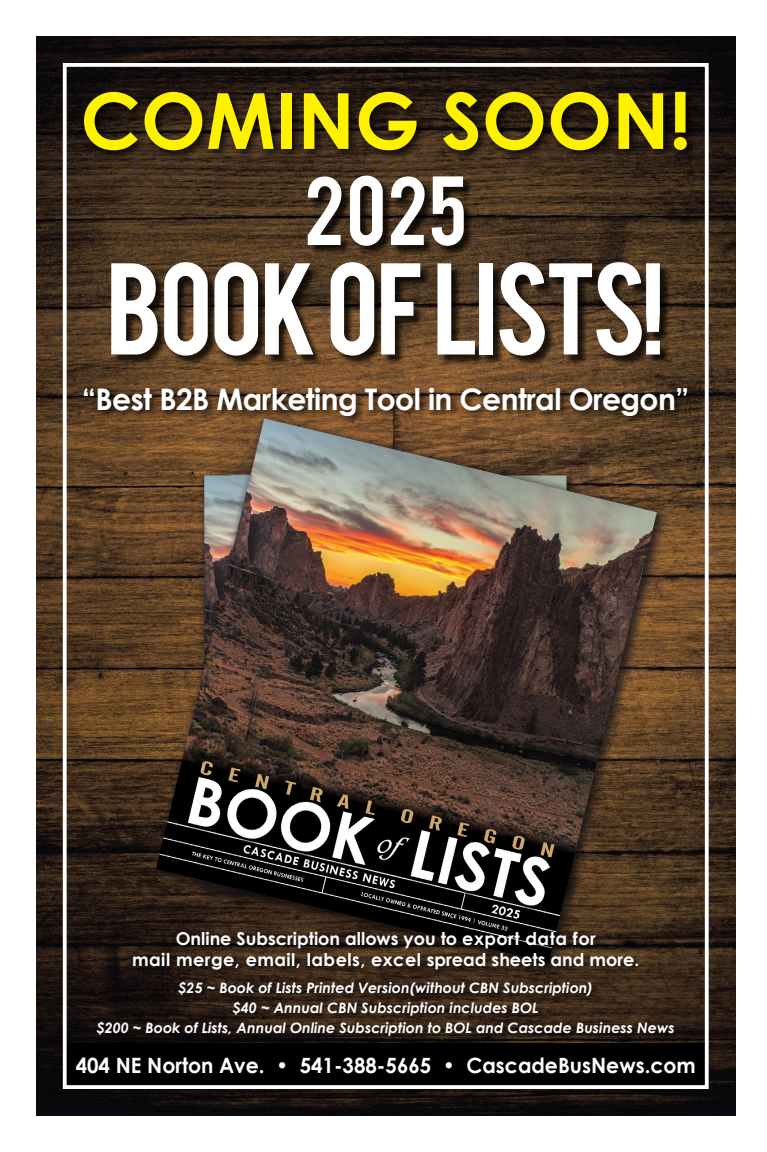
<style>
.page{position:relative;width:767px;height:1152px;background:#fff}
.page>*{position:absolute;margin:0;border:0;box-sizing:border-box;transform-origin:0 0}
.t1{font:102.4px "Bebas";letter-spacing:-.03em;color:#fff}
.t2{font:700 77.5px "Century Gothic";color:#fff200}
.t3{font:77px "Bebas";color:#fff}
.t4{font:700 29.8px "Century Gothic";letter-spacing:-.02em;color:#fff}
.t5{font:700 21.1px "Century Gothic";color:#fff}
.t6{font:700 17.7px/21px "Century Gothic";color:#fff;text-align:center}
.t7{font:italic 700 14.4px/19.9px "Century Gothic";color:#fff;text-align:center}
</style>
<div class="page">
<img style="left:36px;top:36px;width:699px;height:1080px">
<div style="left:63px;top:1043px;width:644px;height:45px;background:#000"></div>
<div style="left:95px;top:930px;width:587px;height:114px;background:#000;opacity:.75"></div>
<div style="left:113px;top:177px;width:558px;height:189px;background:#000;opacity:.75"></div>
<div style="left:63px;top:63px;width:645px;height:1026px;border:4px solid #fff"></div>
<div style="left:82px;top:385px;width:614px;height:40px;background:#000;opacity:.75"></div>
<div style="left:81px;top:89px;width:616px;height:72px;background:#000;opacity:.75"></div>
<h2 class="t2" style="left:80px;top:62px;width:612px">COMING SOON!</h2>
<h3 class="t3" style="left:304px;top:155px;width:165px">2025</h3>
<h1 class="t1" style="left:107px;top:234px;width:559px">BOOK OF LISTS!</h1>
<h3 class="t4" style="left:82px;top:376px;width:609px">“Best B2B Marketing Tool in Central Oregon”</h3>
<p class="t6" style="left:132px;top:928px;width:509px">Online Subscription allows you to export data for<br>mail merge, email, labels, excel spread sheets and more.</p>
<p class="t7" style="left:97px;top:977px;width:580px">$25 ~ Book of Lists Printed Version(without CBN Subscription)<br>$40 ~ Annual CBN Subscription includes BOL<br>$200 ~ Book of Lists, Annual Online Subscription to BOL and Cascade Business News</p>
<h3 class="t5" style="left:76px;top:1049px;width:621px">404 NE Norton Ave. • 541-388-5665 • CascadeBusNews.com</h3>
</div>
